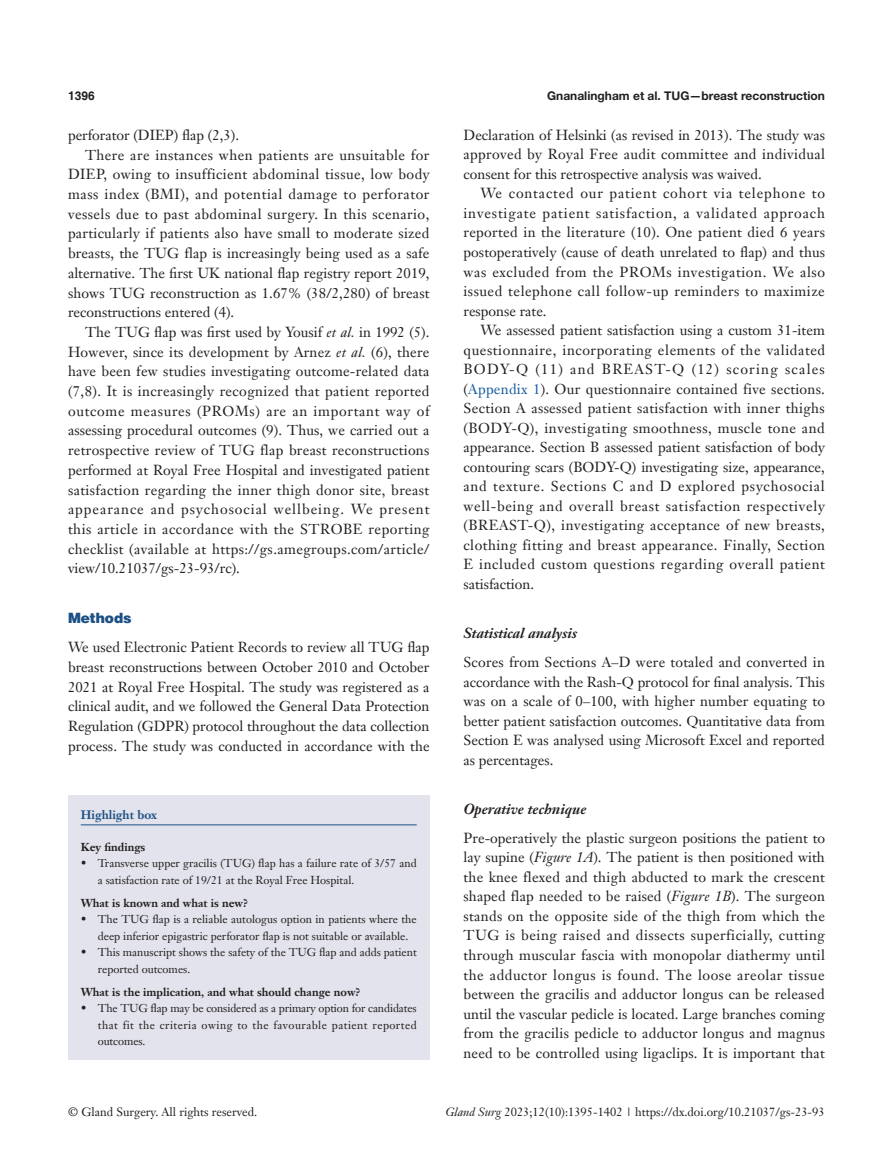
<style>
.page{position:relative;width:893px;height:1170px;background:#fff}
.page>*{position:absolute;margin:0;border:0;box-sizing:border-box;transform-origin:0 0}
.t1{font:14.25px/19.5px "Janson Text LT";letter-spacing:.01em;color:#231f20;text-align:justify}
._2ji-6_5{font:italic 700 14.25px "Janson Text LT";color:#231f20}
._1ji-6_5{font:900 14.25px "Helvetica";color:#1c5085}
.t2{font:12px "Janson Text LT";color:#231f20}
.t3{font:700 12px "Helvetica Neue LT Pro";color:#231f20}
.Cite{font:700 12px "Janson Text LT";color:#1c5085}
.t4{font:700 12px "Helvetica";color:#231f20}
.box-zhengwen{font:11.25px/16.5px "Janson Text LT";color:#231f20}
.box-zhengwen-1_5mm{font:11.25px/16.5px "Janson Text LT";color:#231f20}
.box-biaoti{font:700 11.25px "Janson Text LT";color:#231f20}
.s1{font-style:italic}
.s2{color:#175d9e}
</style>
<div class="page">
<div style="left:68px;top:795px;width:361px;height:264px;background:#e2e3ec"></div>
<hr style="left:81px;top:824px;width:336px;height:1px;background:#1c5085">
<p class="t4" style="left:68px;top:88px;width:28px">1396</p>
<p class="t3" style="left:547px;top:88px;width:279px">Gnanalingham et al. TUG—breast reconstruction</p>
<p class="t1" style="left:68px;top:125px;width:172px">perforator (DIEP) flap (2,3).</p>
<p class="t1" style="left:68px;top:145px;width:363px;text-indent:17px">There are instances when patients are unsuitable for DIEP, owing to insufficient abdominal tissue, low body mass index (BMI), and potential damage to perforator vessels due to past abdominal surgery. In this scenario, particularly if patients also have small to moderate sized breasts, the TUG flap is increasingly being used as a safe alternative. The first UK national flap registry report 2019, shows TUG reconstruction as 1.67% (38/2,280) of breast reconstructions entered (4).</p>
<p class="t1" style="left:68px;top:322px;width:363px;text-indent:17px">The TUG flap was first used by Yousif <span class="s1">et al.</span> in 1992 (5).<br>However, since its development by Arnez <span class="s1">et al.</span> (6), there have been few studies investigating outcome-related data (7,8). It is increasingly recognized that patient reported outcome measures (PROMs) are an important way of assessing procedural outcomes (9). Thus, we carried out a retrospective review of TUG flap breast reconstructions performed at Royal Free Hospital and investigated patient satisfaction regarding the inner thigh donor site, breast appearance and psychosocial wellbeing. We present this article in accordance with the STROBE reporting checklist (available at https://gs.amegroups.com/article/ view/10.21037/gs-23-93/rc).</p>
<p class="_1ji-6_5" style="left:68px;top:608px;width:65px">Methods</p>
<p class="t1" style="left:68px;top:637px;width:363px">We used Electronic Patient Records to review all TUG flap breast reconstructions between October 2010 and October 2021 at Royal Free Hospital. The study was registered as a clinical audit, and we followed the General Data Protection Regulation (GDPR) protocol throughout the data collection process. The study was conducted in accordance with the</p>
<p class="Cite" style="left:81px;top:806px;width:78px">Highlight box</p>
<p class="box-biaoti" style="left:81px;top:839px;width:66px">Key findings</p>
<p class="box-zhengwen-1_5mm" style="left:98px;top:855px;width:320px;text-indent:-17px">• Transverse upper gracilis (TUG) flap has a failure rate of 3/57 and a satisfaction rate of 19/21 at the Royal Free Hospital.</p>
<p class="box-biaoti" style="left:81px;top:895px;width:169px">What is known and what is new?</p>
<p class="box-zhengwen" style="left:98px;top:911px;width:320px;text-indent:-17px">• The TUG flap is a reliable autologus option in patients where the deep inferior epigastric perforator flap is not suitable or available.</p>
<p class="box-zhengwen-1_5mm" style="left:98px;top:944px;width:321px;text-indent:-17px">• This manuscript shows the safety of the TUG flap and adds patient reported outcomes.</p>
<p class="box-biaoti" style="left:81px;top:984px;width:281px">What is the implication, and what should change now?</p>
<p class="box-zhengwen" style="left:98px;top:999px;width:320px;text-align:justify;text-indent:-17px">• The TUG flap may be considered as a primary option for candidates that fit the criteria owing to the favourable patient reported outcomes.</p>
<p class="t1" style="left:463px;top:125px;width:363px">Declaration of Helsinki (as revised in 2013). The study was approved by Royal Free audit committee and individual consent for this retrospective analysis was waived.</p>
<p class="t1" style="left:463px;top:184px;width:363px;text-indent:17px">We contacted our patient cohort via telephone to investigate patient satisfaction, a validated approach reported in the literature (10). One patient died 6 years postoperatively (cause of death unrelated to flap) and thus was excluded from the PROMs investigation. We also issued telephone call follow-up reminders to maximize response rate.</p>
<p class="t1" style="left:463px;top:320px;width:363px;text-indent:17px">We assessed patient satisfaction using a custom 31-item questionnaire, incorporating elements of the validated BODY-Q (11) and BREAST-Q (12) scoring scales (<span class="s2">Appendix 1</span>). Our questionnaire contained five sections.<br>Section A assessed patient satisfaction with inner thighs (BODY-Q), investigating smoothness, muscle tone and appearance. Section B assessed patient satisfaction of body contouring scars (BODY-Q) investigating size, appearance, and texture. Sections C and D explored psychosocial well-being and overall breast satisfaction respectively (BREAST-Q), investigating acceptance of new breasts, clothing fitting and breast appearance. Finally, Section E included custom questions regarding overall patient satisfaction.</p>
<p class="_2ji-6_5" style="left:463px;top:623px;width:115px">Statistical analysis</p>
<p class="t1" style="left:463px;top:652px;width:363px">Scores from Sections A–D were totaled and converted in accordance with the Rash-Q protocol for final analysis. This was on a scale of 0–100, with higher number equating to better patient satisfaction outcomes. Quantitative data from Section E was analysed using Microsoft Excel and reported as percentages.</p>
<p class="_2ji-6_5" style="left:463px;top:799px;width:124px">Operative technique</p>
<p class="t1" style="left:463px;top:828px;width:363px">Pre-operatively the plastic surgeon positions the patient to lay supine (<span class="s1">Figure 1A</span>). The patient is then positioned with the knee flexed and thigh abducted to mark the crescent shaped flap needed to be raised (<span class="s1">Figure 1B</span>). The surgeon stands on the opposite side of the thigh from which the TUG is being raised and dissects superficially, cutting through muscular fascia with monopolar diathermy until the adductor longus is found. The loose areolar tissue between the gracilis and adductor longus can be released until the vascular pedicle is located. Large branches coming from the gracilis pedicle to adductor longus and magnus need to be controlled using ligaclips. It is important that</p>
<p class="t2" style="left:68px;top:1104px;width:191px">© Gland Surgery. All rights reserved.</p>
<p class="t2" style="left:445px;top:1104px;width:381px"><span class="s1">Gland Surg</span> 2023;12(10):1395-1402 | https://dx.doi.org/10.21037/gs-23-93</p>
</div>
